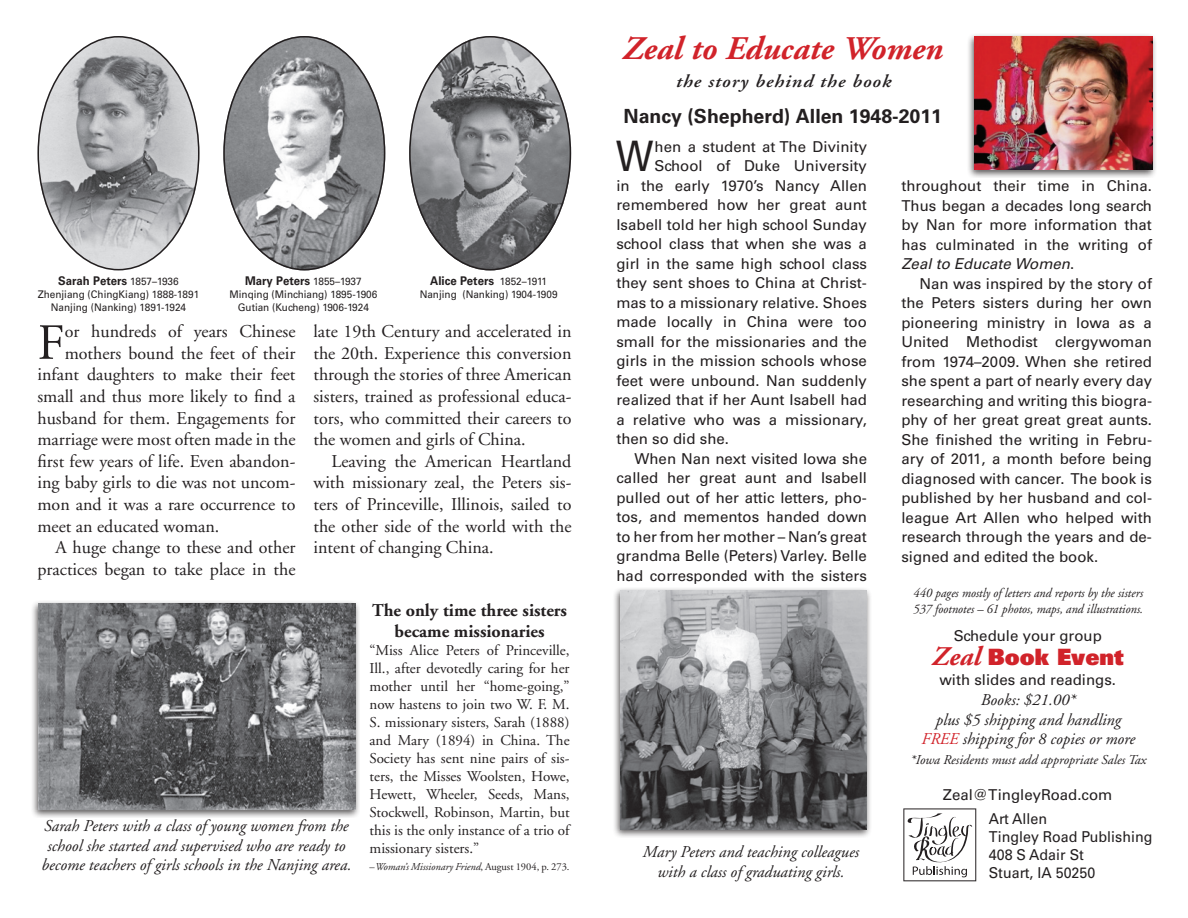
<style>
.page{position:relative;width:1188px;height:918px;background:#fff}
.page>*{position:absolute;margin:0;border:0;box-sizing:border-box;transform-origin:0 0}
.t1{font:50.55px "Adobe Garamond";color:#231f20}
.t2{font:condensed 42px "Univers";color:#231f20}
.t3{font:italic 700 33px "Adobe Garamond";color:#d1232a}
.t4{font:900 22.5px "Univers";color:#d1232a}
.t5{font:700 19.5px "Univers";color:#231f20}
.t6{font:18px/21.6px "Adobe Garamond";color:#231f20;text-align:justify}
.t7{font:700 18px/21.6px "Adobe Garamond";color:#231f20;text-align:center}
.t8{font:italic 600 18px "Adobe Garamond";letter-spacing:.05em;color:#231f20;scale:1.1 1}
.t9{font:italic 16.5px/19.8px "Adobe Garamond";color:#231f20;text-align:center}
.t10{font:15px/19.5px "Univers";color:#231f20;text-align:justify}
.t11{font:15px/18px "Adobe Garamond";color:#231f20;text-align:justify}
.t12{font:15px/18px "Univers";color:#231f20;scale:.95 1}
.t13{font:italic 13.5px "Adobe Garamond";color:#231f20}
.t14{font:italic 13.05px/15.6px "Adobe Garamond";color:#231f20;scale:.95 1}
.t15{font:700 12px "Univers";color:#231f20;scale:.95 1}
.t16{font:10.5px/12.6px "Univers";color:#231f20;text-align:center;scale:.95 1}
.t17{font:italic 10.5px "Adobe Garamond";color:#231f20}
.s1{font-weight:400;font-size:10.5px}
.s2{font-style:normal}
.s3{font-style:italic}
.s4{font-family:"Adobe Garamond";font-weight:700;font-style:italic;font-size:27px}
.s5{color:#d1232a}
</style>
<div class="page">
<div style="left:966px;top:32px;width:191px;height:146px;background:#231f20;opacity:.75"></div>
<img style="left:975px;top:36px;width:177px;height:134px">
<img style="left:223px;top:36px;width:162px;height:234px">
<img style="left:409px;top:36px;width:162px;height:234px">
<img style="left:38px;top:36px;width:159px;height:234px">
<div style="left:30px;top:599px;width:330px;height:219px;background:#231f20;opacity:.75"></div>
<img style="left:38px;top:603px;width:317px;height:206px">
<div style="left:612px;top:586px;width:260px;height:252px;background:#231f20;opacity:.75"></div>
<img style="left:620px;top:590px;width:247px;height:239px">
<svg style="left:903px;top:808px;width:73px;height:73px"></svg>
<p class="t15" style="left:58px;top:274px;width:128px">Sarah Peters <span class="s1">1857–1936</span></p>
<p class="t16" style="left:38px;top:288px;width:172px">Zhenjiang (ChingKiang) 1888-1891<br>Nanjing (Nanking) 1891-1924</p>
<p class="t15" style="left:245px;top:274px;width:124px">Mary Peters <span class="s1">1855–1937</span></p>
<p class="t16" style="left:229px;top:288px;width:157px">Minqing (Minchiang) 1895-1906<br>Gutian (Kucheng) 1906-1924</p>
<p class="t15" style="left:430px;top:274px;width:124px">Alice Peters <span class="s1">1852–1911</span></p>
<p class="t16" style="left:420px;top:288px;width:147px">Nanjing (Nanking) 1904-1909</p>
<h1 class="t1" style="left:38px;top:316px;width:29px">F</h1>
<p class="t6" style="left:65px;top:321px;width:232px">or hundreds of years Chinese</p>
<p class="t6" style="left:65px;top:343px;width:232px">mothers bound the feet of their</p>
<p class="t6" style="left:37px;top:364px;width:260px">infant daughters to make their feet</p>
<p class="t6" style="left:37px;top:386px;width:260px">small and thus more likely to find a</p>
<p class="t6" style="left:37px;top:408px;width:259px">husband for them. Engagements for</p>
<p class="t6" style="left:37px;top:429px;width:260px">marriage were most often made in the</p>
<p class="t6" style="left:37px;top:451px;width:259px">first few years of life. Even abandon-</p>
<p class="t6" style="left:37px;top:472px;width:259px">ing baby girls to die was not uncom-</p>
<p class="t6" style="left:37px;top:494px;width:259px">mon and it was a rare occurrence to</p>
<p class="t6" style="left:37px;top:516px;width:183px">meet an educated woman.</p>
<p class="t6" style="left:55px;top:537px;width:241px">A huge change to these and other</p>
<p class="t6" style="left:37px;top:559px;width:259px">practices began to take place in the</p>
<p class="t6" style="left:313px;top:321px;width:260px">late 19th Century and accelerated in the 20th. Experience this conversion through the stories of three American sisters, trained as professional educa&shy;tors, who committed their careers to the women and girls of China.</p>
<p class="t6" style="left:313px;top:451px;width:260px;text-indent:18px">Leaving the American Heartland with missionary zeal, the Peters sis&shy;ters of Princeville, Illinois, sailed to the other side of the world with the intent of changing China.</p>
<p class="t9" style="left:41px;top:816px;width:312px">Sarah Peters with a class of young women from the school she started and supervised who are ready to become teachers of girls schools in the Nanjing area.</p>
<p class="t7" style="left:372px;top:600px;width:197px">The only time three sisters became missionaries</p>
<p class="t11" style="left:370px;top:642px;width:202px">“Miss Alice Peters of Princeville, Ill., after devotedly caring for her mother until her “home-going,” now hastens to join two W. F. M.<br>S. missionary sisters, Sarah (1888) and Mary (1894) in China. The Society has sent nine pairs of sis&shy;ters, the Misses Woolsten, Howe, Hewett, Wheeler, Seeds, Mans, Stockwell, Robinson, Martin, but this is the only instance of a trio of missionary sisters.”</p>
<p class="t17" style="left:370px;top:862px;width:202px"><span class="s2">–</span>Woman’s Missionary Friend<span class="s2">, August 1904, p. 273.</span></p>
<h3 class="t3" style="left:623px;top:31px;width:322px">Zeal to Educate Women</h3>
<p class="t8" style="left:675px;top:72px;width:197px">the story behind the book</p>
<h3 class="t5" style="left:624px;top:104px;width:320px">Nancy (Shepherd) Allen 1948-2011</h3>
<h2 class="t2" style="left:616px;top:130px;width:39px">W</h2>
<p class="t10" style="left:655px;top:137px;width:214px">hen a student at The Divinity</p>
<p class="t10" style="left:655px;top:156px;width:214px">School of Duke University</p>
<p class="t10" style="left:616px;top:176px;width:252px">in the early 1970’s Nancy Allen</p>
<p class="t10" style="left:616px;top:195px;width:252px">remembered how her great aunt</p>
<p class="t10" style="left:616px;top:215px;width:252px">Isabell told her high school Sunday</p>
<p class="t10" style="left:616px;top:234px;width:252px">school class that when she was a</p>
<p class="t10" style="left:616px;top:254px;width:252px">girl in the same high school class</p>
<p class="t10" style="left:616px;top:273px;width:252px">they sent shoes to China at Christ-</p>
<p class="t10" style="left:616px;top:293px;width:252px">mas to a missionary relative. Shoes</p>
<p class="t10" style="left:616px;top:312px;width:252px">made locally in China were too</p>
<p class="t10" style="left:616px;top:332px;width:252px">small for the missionaries and the</p>
<p class="t10" style="left:616px;top:351px;width:252px">girls in the mission schools whose</p>
<p class="t10" style="left:616px;top:371px;width:252px">feet were unbound. Nan suddenly</p>
<p class="t10" style="left:616px;top:390px;width:252px">realized that if her Aunt Isabell had</p>
<p class="t10" style="left:616px;top:410px;width:252px">a relative who was a missionary,</p>
<p class="t10" style="left:616px;top:429px;width:114px">then so did she.</p>
<p class="t10" style="left:634px;top:449px;width:234px">When Nan next visited Iowa she</p>
<p class="t10" style="left:616px;top:468px;width:252px">called her great aunt and Isabell</p>
<p class="t10" style="left:616px;top:488px;width:252px">pulled out of her attic letters, pho-</p>
<p class="t10" style="left:616px;top:507px;width:252px">tos, and mementos handed down</p>
<p class="t10" style="left:616px;top:527px;width:252px">to her from her mother – Nan’s great</p>
<p class="t10" style="left:616px;top:546px;width:252px">grandma Belle (Peters) Varley. Belle</p>
<p class="t10" style="left:616px;top:566px;width:252px">had corresponded with the sisters</p>
<p class="t9" style="left:642px;top:842px;width:218px">Mary Peters and teaching colleagues with a class of graduating girls.</p>
<p class="t10" style="left:901px;top:176px;width:252px">throughout their time in China.<br>Thus began a decades long search by Nan for more information that has culminated in the writing of <span class="s3">Zeal to Educate Women</span>.</p>
<p class="t10" style="left:901px;top:274px;width:252px;text-indent:18px">Nan was inspired by the story of the Peters sisters during her own pioneering ministry in Iowa as a United Methodist clergywoman from 1974–2009. When she retired she spent a part of nearly every day researching and writing this biogra&shy;phy of her great great great aunts.<br>She finished the writing in Febru&shy;ary of 2011, a month before being diagnosed with cancer. The book is published by her husband and col&shy;league Art Allen who helped with research through the years and de&shy;signed and edited the book.</p>
<p class="t14" style="left:913px;top:586px;width:243px">440 pages mostly of letters and reports by the sisters<br>537 footnotes – 61 photos, maps, and illustrations.</p>
<p class="t10" style="left:954px;top:626px;width:150px">Schedule your group</p>
<h3 class="t4" style="left:932px;top:643px;width:193px"><span class="s4">Zeal</span> Book Event</h3>
<p class="t10" style="left:939px;top:670px;width:178px">with slides and readings.</p>
<p class="t9" style="left:921px;top:690px;width:215px">Books: $21.00*<br>plus $5 shipping and handling<br><span class="s5">FREE</span> shipping for 8 copies or more</p>
<p class="t13" style="left:910px;top:753px;width:238px">*Iowa Residents must add appropriate Sales Tax</p>
<p class="t10" style="left:943px;top:785px;width:171px">Zeal@TingleyRoad.com</p>
<p class="t12" style="left:989px;top:810px;width:174px">Art Allen<br>Tingley Road Publishing<br>408 S Adair St<br>Stuart, IA 50250</p>
</div>
